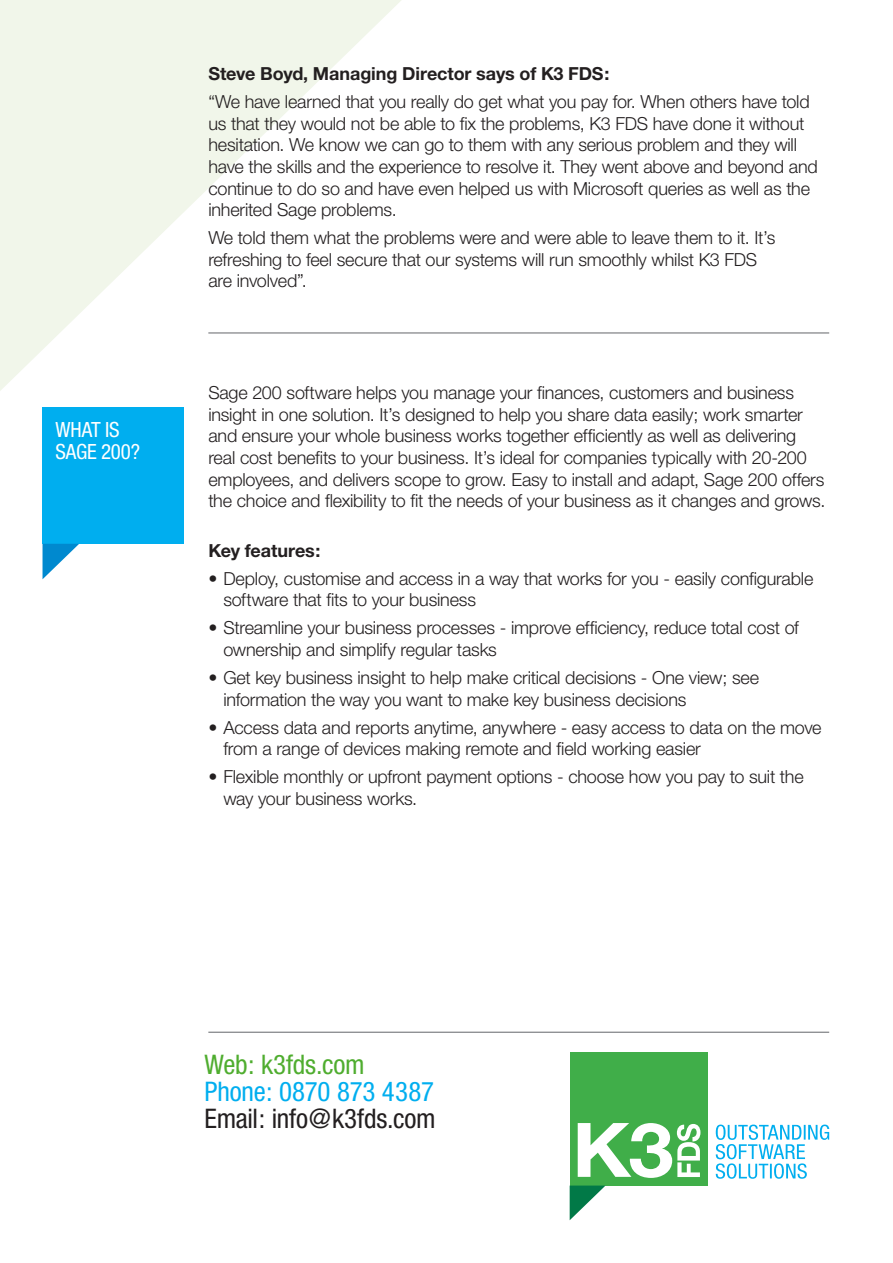
<style>
.page{position:relative;width:893px;height:1263px;background:#fff}
.page>*{position:absolute;margin:0;border:0;box-sizing:border-box;transform-origin:0 0}
.t1{font:condensed 27px/27px "Helvetica Neue";letter-spacing:-.005em;color:#231f20}
.t2{font:condensed 21px/22.5px "Helvetica Neue";letter-spacing:-.01em;color:#fff}
.t3{font:300 18px/21.6px "Helvetica Neue";letter-spacing:-.01em;color:#231f20}
.t4{font:700 18px "Helvetica Neue";letter-spacing:-.005em;color:#231f20}
.s1{color:#4fad2f}
.s2{color:#00aeef}
</style>
<div class="page">
<svg style="left:0;top:0;width:402px;height:391px;fill:#f1f6ea"></svg>
<hr style="left:208px;top:1032px;width:621px;height:1px;background:#63656a">
<div style="left:570px;top:1052px;width:137px;height:134px;background:#40ae49"></div>
<svg style="left:570px;top:1185px;width:35px;height:35px"></svg>
<svg style="left:578px;top:1123px;width:122px;height:55px"></svg>
<svg style="left:716px;top:1124px;width:113px;height:55px"></svg>
<div style="left:43px;top:407px;width:141px;height:137px;background:#00aeef"></div>
<svg style="left:43px;top:544px;width:36px;height:35px"></svg>
<hr style="left:208px;top:333px;width:621px;height:1px;background:#63656a">
<p class="t2" style="left:56px;top:418px;width:86px">WHAT IS<br>SAGE 200?</p>
<p class="t4" style="left:208px;top:63px;width:402px">Steve Boyd, Managing Director says of K3 FDS:</p>
<p class="t3" style="left:208px;top:90px;width:611px">“We have learned that you really do get what you pay for. When others have told us that they would not be able to fix the problems, K3 FDS have done it without hesitation. We know we can go to them with any serious problem and they will have the skills and the experience to resolve it. They went above and beyond and continue to do so and have even helped us with Microsoft queries as well as the inherited Sage problems.</p>
<p class="t3" style="left:208px;top:226px;width:569px">We told them what the problems were and were able to leave them to it. It’s refreshing to feel secure that our systems will run smoothly whilst K3 FDS are involved”.</p>
<p class="t3" style="left:208px;top:382px;width:618px">Sage 200 software helps you manage your finances, customers and business insight in one solution. It’s designed to help you share data easily; work smarter and ensure your whole business works together efficiently as well as delivering real cost benefits to your business. It’s ideal for companies typically with 20-200 employees, and delivers scope to grow. Easy to install and adapt, Sage 200 offers the choice and flexibility to fit the needs of your business as it changes and grows.</p>
<p class="t4" style="left:208px;top:539px;width:114px">Key features:</p>
<p class="t3" style="left:223px;top:567px;width:592px;text-indent:-15px">• Deploy, customise and access in a way that works for you - easily configurable software that fits to your business</p>
<p class="t3" style="left:223px;top:617px;width:577px;text-indent:-15px">• Streamline your business processes - improve efficiency, reduce total cost of ownership and simplify regular tasks</p>
<p class="t3" style="left:223px;top:666px;width:537px;text-indent:-15px">• Get key business insight to help make critical decisions - One view; see information the way you want to make key business decisions</p>
<p class="t3" style="left:223px;top:716px;width:600px;text-indent:-15px">• Access data and reports anytime, anywhere - easy access to data on the move from a range of devices making remote and field working easier</p>
<p class="t3" style="left:223px;top:765px;width:582px;text-indent:-15px">• Flexible monthly or upfront payment options - choose how you pay to suit the way your business works.</p>
<p class="t1" style="left:204px;top:1050px;width:233px"><span class="s1">Web: k3fds.com<br></span><span class="s2">Phone: 0870 873 4387<br></span>Email: info@k3fds.com</p>
</div>
